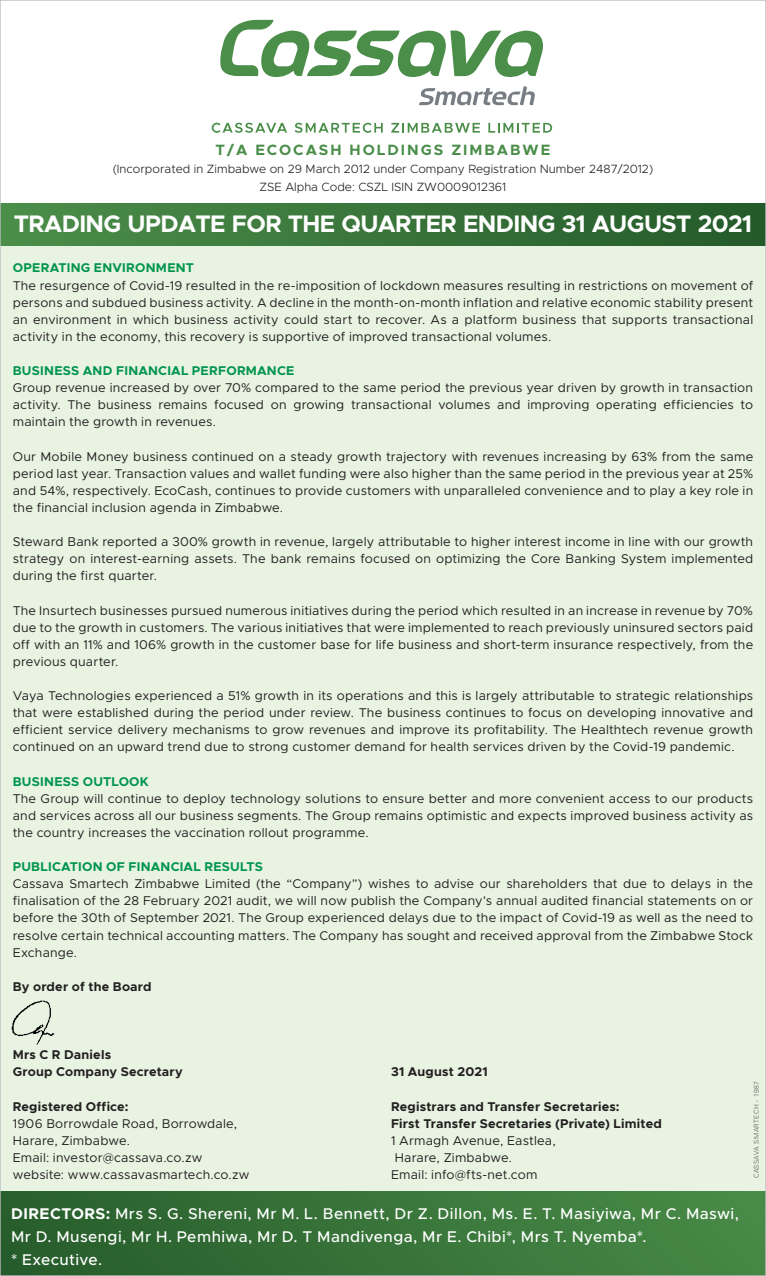
<style>
.page{position:relative;width:766px;height:1276px;background:#fff}
.page>*{position:absolute;margin:0;border:0;box-sizing:border-box;transform-origin:0 0}
.main_heading_2011{font:700 24px "Metropolis";letter-spacing:-.025em;color:#fff}
.t1{font:500 15.6px/22.6px "Metropolis";letter-spacing:.03em;color:#fff}
.body{font:700 15px "Metropolis";letter-spacing:.13em;color:#4a8e49}
.body-2{font:12.75px/17.1px "Metropolis";letter-spacing:.015em;color:#231f20;text-align:justify}
.body-3{font:700 12.75px "Metropolis";letter-spacing:.015em;color:#231f20}
.body-4{font:700 12.75px "Metropolis";letter-spacing:.02em;color:#00944d}
.body-5{font:300 12px "Metropolis";color:#231f20}
.t2{font:300 6.75px "Univers";letter-spacing:.06em;color:#57585a}
.s1{font-weight:700}
</style>
<div class="page">
<div style="left:0;top:242px;width:765px;height:957px;background:#e8f3e1"></div>
<div style="left:0;top:203px;width:765px;height:42px;background:linear-gradient(to right,#4d8e4a,#255a2a)"></div>
<svg style="left:220px;top:19px;width:323px;height:59px"></svg>
<svg style="left:419px;top:86px;width:116px;height:19px"></svg>
<svg style="left:212px;top:123px;width:75px;height:10px"></svg>
<svg style="left:294px;top:123px;width:88px;height:10px"></svg>
<svg style="left:391px;top:123px;width:89px;height:10px"></svg>
<svg style="left:488px;top:123px;width:64px;height:10px"></svg>
<div style="left:0;top:1192px;width:765px;height:84px;background:linear-gradient(to right,#275d2b,#498a47)"></div>
<img style="left:11px;top:1000px;width:44px;height:44px">
<p class="body" style="left:215px;top:141px;width:336px">T/A ECOCASH HOLDINGS ZIMBABWE</p>
<p class="body-5" style="left:113px;top:162px;width:541px">(Incorporated in Zimbabwe on 29 March 2012 under Company Registration Number 2487/2012)</p>
<p class="body-5" style="left:259px;top:180px;width:248px">ZSE Alpha Code: CSZL ISIN ZW0009012361</p>
<p class="main_heading_2011" style="left:14px;top:209px;width:739px">TRADING UPDATE FOR THE QUARTER ENDING 31 AUGUST 2021</p>
<p class="body-4" style="left:13px;top:260px;width:183px">OPERATING ENVIRONMENT</p>
<p class="body-2" style="left:13px;top:276px;width:741px">The resurgence of Covid-19 resulted in the re-imposition of lockdown measures resulting in restrictions on movement of persons and subdued business activity. A decline in the month-on-month inflation and relative economic stability present an environment in which business activity could start to recover. As a platform business that supports transactional activity in the economy, this recovery is supportive of improved transactional volumes.</p>
<p class="body-4" style="left:13px;top:362px;width:283px">BUSINESS AND FINANCIAL PERFORMANCE</p>
<p class="body-2" style="left:13px;top:379px;width:741px">Group revenue increased by over 70% compared to the same period the previous year driven by growth in transaction activity. The business remains focused on growing transactional volumes and improving operating efficiencies to maintain the growth in revenues.</p>
<p class="body-2" style="left:13px;top:447px;width:741px">Our Mobile Money business continued on a steady growth trajectory with revenues increasing by 63% from the same period last year. Transaction values and wallet funding were also higher than the same period in the previous year at 25% and 54%, respectively. EcoCash, continues to provide customers with unparalleled convenience and to play a key role in the financial inclusion agenda in Zimbabwe.</p>
<p class="body-2" style="left:13px;top:533px;width:741px">Steward Bank reported a 300% growth in revenue, largely attributable to higher interest income in line with our growth strategy on interest-earning assets. The bank remains focused on optimizing the Core Banking System implemented during the first quarter.</p>
<p class="body-2" style="left:13px;top:601px;width:741px">The Insurtech businesses pursued numerous initiatives during the period which resulted in an increase in revenue by 70% due to the growth in customers. The various initiatives that were implemented to reach previously uninsured sectors paid off with an 11% and 106% growth in the customer base for life business and short-term insurance respectively, from the previous quarter.</p>
<p class="body-2" style="left:13px;top:687px;width:741px">Vaya Technologies experienced a 51% growth in its operations and this is largely attributable to strategic relationships that were established during the period under review. The business continues to focus on developing innovative and efficient service delivery mechanisms to grow revenues and improve its profitability. The Healthtech revenue growth continued on an upward trend due to strong customer demand for health services driven by the Covid-19 pandemic.</p>
<p class="body-4" style="left:13px;top:773px;width:137px">BUSINESS OUTLOOK</p>
<p class="body-2" style="left:13px;top:789px;width:741px">The Group will continue to deploy technology solutions to ensure better and more convenient access to our products and services across all our business segments. The Group remains optimistic and expects improved business activity as the country increases the vaccination rollout programme.</p>
<p class="body-4" style="left:13px;top:858px;width:252px">PUBLICATION OF FINANCIAL RESULTS</p>
<p class="body-2" style="left:13px;top:875px;width:741px">Cassava Smartech Zimbabwe Limited (the “Company”) wishes to advise our shareholders that due to delays in the finalisation of the 28 February 2021 audit, we will now publish the Company’s annual audited financial statements on or before the 30th of September 2021. The Group experienced delays due to the impact of Covid-19 as well as the need to resolve certain technical accounting matters. The Company has sought and received approval from the Zimbabwe Stock Exchange.</p>
<p class="body-3" style="left:13px;top:978px;width:140px">By order of the Board</p>
<p class="body-3" style="left:13px;top:1046px;width:100px">Mrs C R Daniels</p>
<p class="body-3" style="left:13px;top:1064px;width:171px">Group Company Secretary</p>
<p class="body-3" style="left:391px;top:1064px;width:98px">31 August 2021</p>
<p class="body-3" style="left:13px;top:1098px;width:117px">Registered Office:</p>
<p class="body-3" style="left:391px;top:1098px;width:230px">Registrars and Transfer Secretaries:</p>
<p class="body-2" style="left:13px;top:1114px;width:226px">1906 Borrowdale Road, Borrowdale,</p>
<p class="body-3" style="left:391px;top:1115px;width:272px">First Transfer Secretaries (Private) Limited</p>
<p class="body-2" style="left:13px;top:1131px;width:119px">Harare, Zimbabwe.</p>
<p class="body-2" style="left:391px;top:1131px;width:166px">1 Armagh Avenue, Eastlea,</p>
<p class="body-2" style="left:13px;top:1149px;width:191px">Email: investor@cassava.co.zw</p>
<p class="body-2" style="left:394px;top:1149px;width:119px">Harare, Zimbabwe.</p>
<p class="body-2" style="left:13px;top:1166px;width:238px">website: www.cassavasmartech.co.zw</p>
<p class="body-2" style="left:391px;top:1166px;width:148px">Email: info@fts-net.com</p>
<p class="t1" style="left:11px;top:1202px;width:729px"><span class="s1">DIRECTORS:</span> Mrs S. G. Shereni, Mr M. L. Bennett, Dr Z. Dillon, Ms. E. T. Masiyiwa, Mr C. Maswi,<br>Mr D. Musengi, Mr H. Pemhiwa, Mr D. T Mandivenga, Mr E. Chibi*, Mrs T. Nyemba*.<br>* Executive.</p>
<p class="t2" style="left:752px;top:1178px;width:99px;rotate:-90deg">CASSAVA SMARTECH - 1987</p>
</div>
